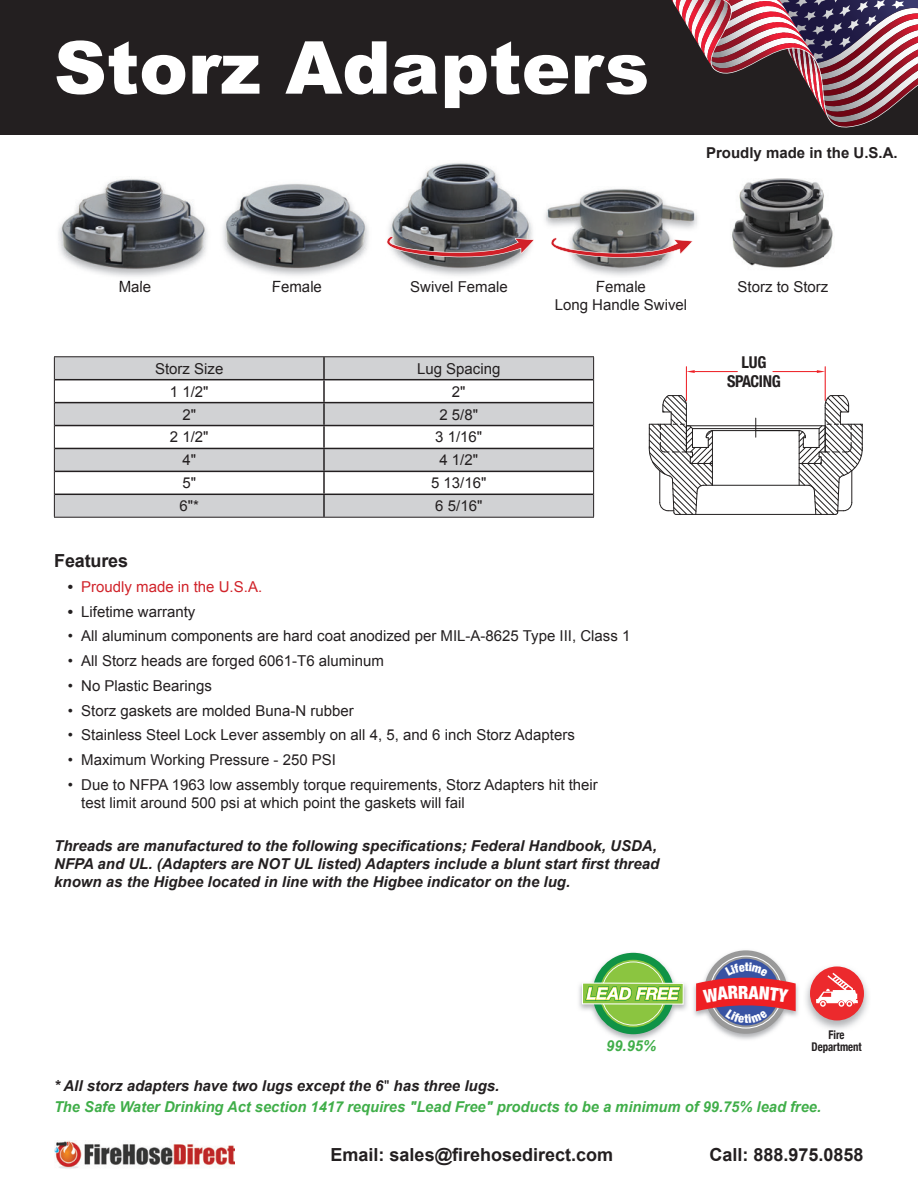
<style>
.page{position:relative;width:918px;height:1188px;background:#fff}
.page>*{position:absolute;margin:0;border:0;box-sizing:border-box;transform-origin:0 0}
.t1{font:900 73.05px "Arial";color:#fff}
.t2{font:700 18px "Arial";color:#231f20}
.t3{font:700 condensed 16.35px/19.5px "Helvetica Neue";letter-spacing:-.02em;color:#231f20;text-align:center}
.t4{font:15px/18px "Arial";color:#231f20}
.t5{font:italic 700 15px/18px "Arial";color:#231f20}
.t6{font:italic 700 15px/21px "Arial";color:#40ae49}
.t7{font:15px "Arial";color:#d1232a}
.t8{font:700 15px "Arial";color:#231f20}
.t9{font:700 condensed 12px/12px "Helvetica Neue";color:#231f20;text-align:center;scale:.9 1}
.s1{font-weight:700;color:#231f20}
.s2{font-weight:700}
.s3{color:#231f20}
.s4{font-weight:400;font-style:normal;color:#231f20}
</style>
<div class="page">
<img style="left:693px;top:950px;width:105px;height:90px">
<div style="left:704px;top:950px;width:84px;height:84px;background:#999;border-radius:50%"></div>
<div style="left:0;top:0;width:918px;height:135px;background:#231f20"></div>
<hr style="left:695px;top:371px;width:42px;height:1px;background:#ee1d23">
<hr style="left:773px;top:371px;width:44px;height:1px;background:#ee1d23">
<hr style="left:686px;top:367px;width:1px;height:34px;background:#ee1d23">
<hr style="left:825px;top:367px;width:1px;height:34px;background:#ee1d23">
<hr style="left:676px;top:514px;width:160px;height:1px;background:#211e1e">
<div style="left:755px;top:430px;width:44px;height:56px;border:1px solid #211e1e"></div>
<hr style="left:756px;top:428px;width:63px;height:1px;background:#211e1e">
<svg style="left:755px;top:418px;width:1px;height:19px"></svg>
<hr style="left:686px;top:425px;width:139px;height:1px;background:#211e1e">
<hr style="left:692px;top:428px;width:64px;height:1px;background:#211e1e">
<hr style="left:712px;top:430px;width:44px;height:1px;background:#211e1e">
<hr style="left:703px;top:485px;width:105px;height:1px;background:#211e1e">
<svg style="left:648px;top:395px;width:65px;height:120px"></svg>
<svg style="left:798px;top:395px;width:65px;height:120px"></svg>
<svg style="left:817px;top:370px;width:8px;height:3px"></svg>
<svg style="left:686px;top:370px;width:9px;height:3px"></svg>
<img style="left:732px;top:178px;width:101px;height:90px">
<svg style="left:55px;top:357px;width:538px;height:160px;fill:#d1d2d4"></svg>
<hr style="left:54px;top:356px;width:270px;height:1px;background:#231f20">
<hr style="left:324px;top:356px;width:270px;height:1px;background:#231f20">
<svg style="left:54px;top:357px;width:1px;height:160px"></svg>
<svg style="left:593px;top:357px;width:1px;height:160px"></svg>
<hr style="left:54px;top:517px;width:270px;height:1px;background:#231f20">
<hr style="left:324px;top:517px;width:270px;height:1px;background:#231f20">
<hr style="left:323px;top:357px;width:2px;height:22px;background:#231f20">
<hr style="left:55px;top:379px;width:269px;height:1px;background:#231f20">
<hr style="left:324px;top:379px;width:269px;height:1px;background:#231f20">
<hr style="left:323px;top:380px;width:2px;height:22px;background:#231f20">
<hr style="left:55px;top:402px;width:269px;height:1px;background:#231f20">
<hr style="left:324px;top:402px;width:269px;height:1px;background:#231f20">
<hr style="left:323px;top:403px;width:2px;height:22px;background:#231f20">
<hr style="left:55px;top:425px;width:269px;height:1px;background:#231f20">
<hr style="left:324px;top:425px;width:269px;height:1px;background:#231f20">
<hr style="left:323px;top:426px;width:2px;height:22px;background:#231f20">
<hr style="left:55px;top:448px;width:269px;height:1px;background:#231f20">
<hr style="left:324px;top:448px;width:269px;height:1px;background:#231f20">
<hr style="left:323px;top:449px;width:2px;height:22px;background:#231f20">
<hr style="left:55px;top:471px;width:269px;height:1px;background:#231f20">
<hr style="left:324px;top:471px;width:269px;height:1px;background:#231f20">
<hr style="left:323px;top:472px;width:2px;height:22px;background:#231f20">
<hr style="left:55px;top:494px;width:269px;height:1px;background:#231f20">
<hr style="left:324px;top:494px;width:269px;height:1px;background:#231f20">
<hr style="left:323px;top:495px;width:2px;height:22px;background:#231f20">
<img style="left:59px;top:178px;width:149px;height:105px">
<img style="left:120px;top:281px;width:31px;height:2px">
<img style="left:273px;top:284px;width:48px;height:1px">
<img style="left:273px;top:281px;width:46px;height:3px">
<img style="left:223px;top:183px;width:146px;height:93px">
<img style="left:546px;top:189px;width:150px;height:92px">
<img style="left:597px;top:284px;width:48px;height:1px">
<img style="left:597px;top:281px;width:46px;height:3px">
<img style="left:389px;top:163px;width:144px;height:113px">
<img style="left:805px;top:968px;width:64px;height:62px">
<svg style="left:810px;top:966px;width:54px;height:54px"></svg>
<svg style="left:816px;top:973px;width:42px;height:34px"></svg>
<svg style="left:551px;top:238px;width:142px;height:20px"></svg>
<svg style="left:387px;top:236px;width:147px;height:21px"></svg>
<img style="left:579px;top:952px;width:108px;height:89px">
<div style="left:593px;top:953px;width:81px;height:81px;background:#109346;border-radius:50%"></div>
<div style="left:582px;top:983px;width:102px;height:22px;border:1px solid #fff"></div>
<svg style="left:584px;top:955px;width:98px;height:71px"></svg>
<svg style="left:671px;top:0;width:247px;height:128px"></svg>
<img style="left:54px;top:1140px;width:180px;height:29px">
<svg style="left:696px;top:956px;width:100px;height:73px"></svg>
<h1 class="t1" style="left:54px;top:15px;width:597px">Storz Adapters</h1>
<p class="t8" style="left:706px;top:143px;width:193px">Proudly made in the U.S.A.</p>
<p class="t4" style="left:119px;top:277px;width:34px">Male</p>
<p class="t4" style="left:272px;top:277px;width:52px">Female</p>
<p class="t4" style="left:410px;top:277px;width:99px">Swivel Female</p>
<p class="t4" style="left:555px;top:277px;width:134px;text-align:center">Female<br>Long Handle Swivel</p>
<p class="t4" style="left:738px;top:277px;width:92px">Storz to Storz</p>
<p class="t4" style="left:155px;top:360px;width:70px">Storz Size</p>
<p class="t4" style="left:417px;top:360px;width:85px">Lug Spacing</p>
<p class="t4" style="left:170px;top:383px;width:40px">1 1/2"</p>
<p class="t4" style="left:452px;top:383px;width:15px">2"</p>
<p class="t4" style="left:182px;top:405px;width:15px">2"</p>
<p class="t4" style="left:439px;top:405px;width:40px">2 5/8"</p>
<p class="t4" style="left:170px;top:428px;width:40px">2 1/2"</p>
<p class="t4" style="left:435px;top:428px;width:49px">3 1/16"</p>
<p class="t4" style="left:182px;top:451px;width:15px">4"</p>
<p class="t4" style="left:439px;top:451px;width:40px">4 1/2"</p>
<p class="t4" style="left:182px;top:474px;width:15px">5"</p>
<p class="t4" style="left:431px;top:474px;width:57px">5 13/16"</p>
<p class="t4" style="left:179px;top:497px;width:21px">6"*</p>
<p class="t4" style="left:435px;top:497px;width:49px">6 5/16"</p>
<p class="t2" style="left:54px;top:549px;width:75px">Features</p>
<p class="t7" style="left:68px;top:577px;width:196px"><span class="s1">•</span> Proudly made in the U.S.A.</p>
<p class="t4" style="left:68px;top:603px;width:129px"><span class="s2">•</span> Lifetime warranty</p>
<p class="t4" style="left:68px;top:627px;width:564px">• All aluminum components are hard coat anodized per MIL-A-8625 Type III, Class 1</p>
<p class="t4" style="left:68px;top:652px;width:318px">• All Storz heads are forged 6061-T6 aluminum</p>
<p class="t4" style="left:68px;top:677px;width:146px">• No Plastic Bearings</p>
<p class="t4" style="left:68px;top:702px;width:288px">• Storz gaskets are molded Buna-N rubber</p>
<p class="t4" style="left:68px;top:726px;width:509px">• Stainless Steel Lock Lever assembly on all 4, 5, and 6 inch Storz Adapters</p>
<p class="t4" style="left:68px;top:751px;width:270px">• Maximum Working Pressure - 250 PSI</p>
<p class="t4" style="left:81px;top:776px;width:518px;text-indent:-14px">• Due to NFPA 1963 low assembly torque requirements, Storz Adapters hit their test limit around 500 psi at which point the gaskets will fail</p>
<p class="t5" style="left:54px;top:837px;width:607px">Threads are manufactured to the following specifications; Federal Handbook, USDA,<br>NFPA and UL. (Adapters are NOT UL listed) Adapters include a blunt start first thread known as the Higbee located in line with the Higbee indicator on the lug.</p>
<p class="t3" style="left:727px;top:351px;width:55px">LUG<br>SPACING</p>
<p class="t9" style="left:811px;top:1028px;width:57px">Fire<br>Department</p>
<p class="t6" style="left:54px;top:1076px;width:769px"><span class="s3">* All storz adapters have two lugs except the 6</span><span class="s4">"</span> <span class="s3">has three lugs.<br></span>The Safe Water Drinking Act section 1417 requires "Lead Free" products to be a minimum of 99.75% lead free.</p>
<p class="t6" style="left:606px;top:1036px;width:51px">99.95%</p>
<p class="t2" style="left:331px;top:1143px;width:284px">Email: sales@firehosedirect.com</p>
<p class="t2" style="left:710px;top:1143px;width:156px">Call: 888.975.0858</p>
</div>
